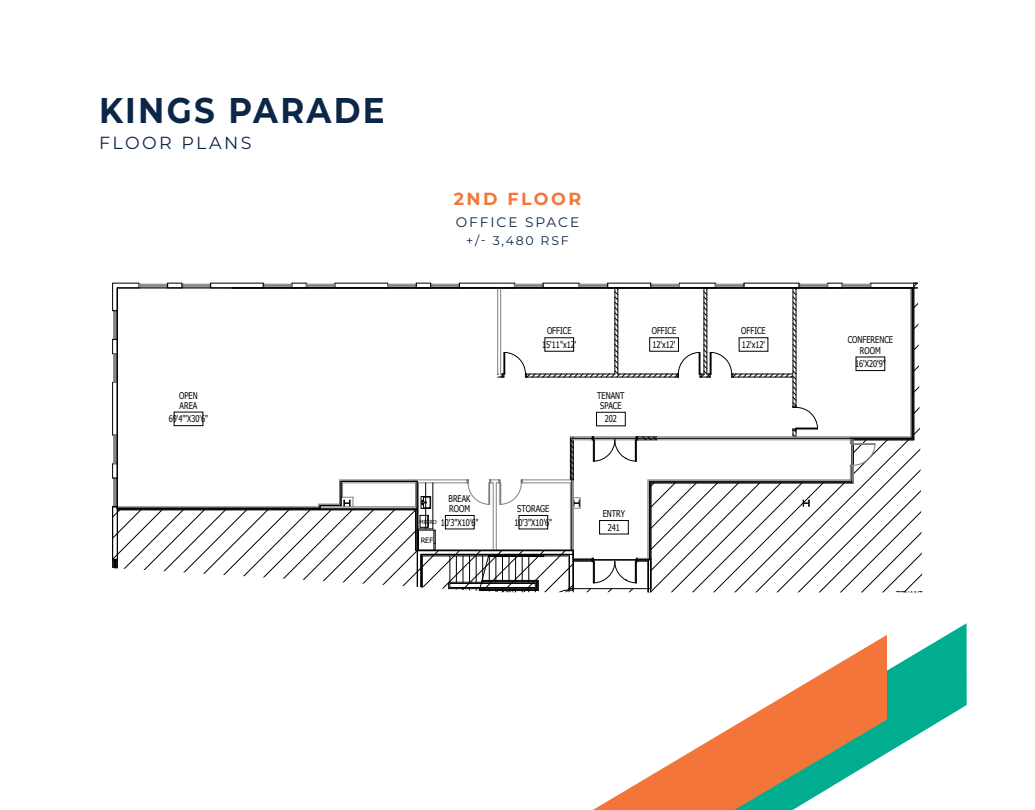
<style>
.page{position:relative;width:1035px;height:810px;background:#fff}
.page>*{position:absolute;margin:0;border:0;box-sizing:border-box;transform-origin:0 0}
.t1{font:700 35.75px "Montserrat";letter-spacing:.07em;color:#0c2648;scale:.91 1}
.Headline{font:17.5px "Montserrat";letter-spacing:.14em;color:#0c2648}
.Headline-2{font:700 17.5px "Montserrat";letter-spacing:.14em;color:#f37539}
.Headline-3{font:13.75px "Montserrat";letter-spacing:.14em;color:#0c2648}
.Headline-4{font:12.5px "Montserrat";letter-spacing:.14em;color:#0c2648}
.t2{font:9.38px/13.6px "Tahoma";color:#000;text-align:center;scale:.8 1}
.t3{font:7.38px "Tahoma";color:#000}
.t4{font:5.5px "Tahoma";color:#000}
</style>
<div class="page">
<svg style="left:887px;top:623px;width:80px;height:130px;fill:#00ad8e"></svg>
<svg style="left:593px;top:635px;width:294px;height:175px"></svg>
<svg style="left:112px;top:282px;width:811px;height:311px"></svg>
<p class="t1" style="left:99px;top:84px;width:315px">KINGS PARADE</p>
<p class="Headline" style="left:99px;top:130px;width:154px">FLOOR PLANS</p>
<p class="t2" style="left:179px;top:390px;width:25px;line-height:10.1px;text-align:left">OPEN<br>AREA</p>
<p class="t2" style="left:169px;top:412px;width:51px">69'4"'X30'6"</p>
<p class="Headline-2" style="left:454px;top:186px;width:129px">2ND FLOOR</p>
<p class="Headline-3" style="left:456px;top:213px;width:125px">OFFICE SPACE</p>
<p class="Headline-4" style="left:466px;top:232px;width:104px">+/- 3,480 RSF</p>
<p class="t2" style="left:449px;top:493px;width:29px;line-height:10.1px;text-align:left">BREAK<br>ROOM</p>
<p class="t2" style="left:441px;top:515px;width:49px">10'3"X10'6"</p>
<p class="t4" style="left:420px;top:519px;width:19px">MICRO</p>
<p class="t3" style="left:421px;top:536px;width:14px">REF</p>
<p class="t2" style="left:542px;top:324px;width:44px">OFFICE<br>15'11"x12'</p>
<p class="t2" style="left:597px;top:390px;width:36px;line-height:10.1px">TENANT<br>SPACE</p>
<p class="t2" style="left:605px;top:412px;width:17px">202</p>
<p class="t2" style="left:652px;top:324px;width:32px;text-align:left">OFFICE<br>12'x12'</p>
<p class="t2" style="left:514px;top:501px;width:49px">STORAGE<br>10'3"X10'6"</p>
<p class="t2" style="left:603px;top:506px;width:30px">ENTRY<br>241</p>
<p class="t2" style="left:741px;top:324px;width:32px;text-align:left">OFFICE<br>12'x12'</p>
<p class="t2" style="left:848px;top:335px;width:58px;line-height:10.1px">CONFERENCE<br>ROOM</p>
<p class="t2" style="left:855px;top:357px;width:40px">16'X20'9"</p>
<p class="t2" style="left:496px;top:585px;width:27px">STAIR</p>
<p class="t2" style="left:896px;top:587px;width:36px">TENANT</p>
</div>
